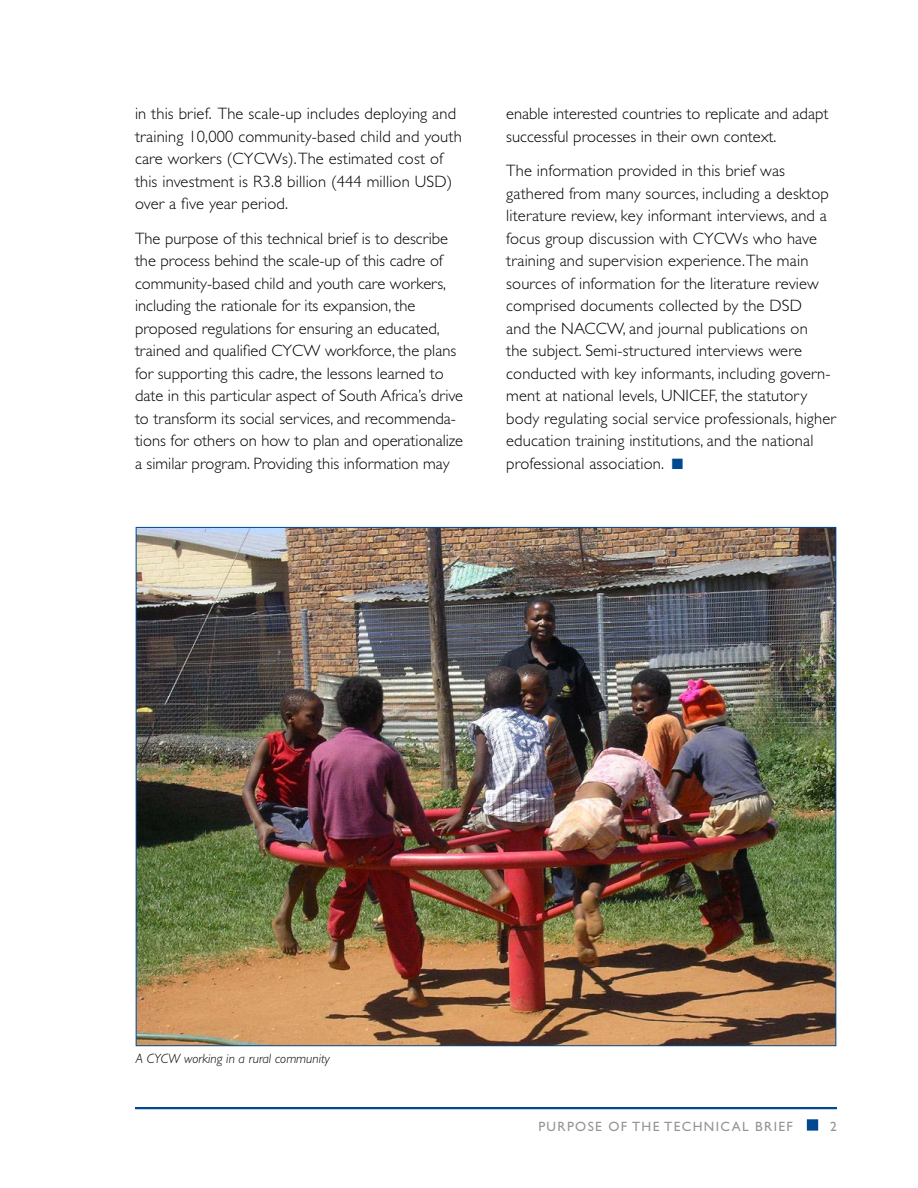
<style>
.page{position:relative;width:918px;height:1188px;background:#fff}
.page>*{position:absolute;margin:0;border:0;box-sizing:border-box;transform-origin:0 0}
.t1{font:300 16.5px/22.5px "Gill Sans Std";letter-spacing:.01em;color:#000}
.t2{font:italic 300 13.5px "Gill Sans Std";color:#000}
.t3{font:13.5px "Gill Sans Std";letter-spacing:.1em;color:#939598}
.s1{color:#004990}
</style>
<div class="page">
<div style="left:807px;top:1119px;width:11px;height:12px;border:3px solid #004990"></div>
<hr style="left:135px;top:1107px;width:702px;height:2px;background:#004990">
<img style="left:138px;top:529px;width:696px;height:515px">
<p class="t1" style="left:135px;top:103px;width:328px">in this brief. The scale-up includes deploying and training 10,000 community-based child and youth care workers (CYCWs). The estimated cost of this investment is R3.8 billion (444 million USD) over a five year period.</p>
<p class="t1" style="left:135px;top:227px;width:330px">The purpose of this technical brief is to describe the process behind the scale-up of this cadre of community-based child and youth care workers, including the rationale for its expansion, the proposed regulations for ensuring an educated, trained and qualified CYCW workforce, the plans for supporting this cadre, the lessons learned to date in this particular aspect of South Africa’s drive to transform its social services, and recommenda&shy;tions for others on how to plan and operationalize a similar program. Providing this information may</p>
<p class="t1" style="left:506px;top:103px;width:324px">enable interested countries to replicate and adapt successful processes in their own context.</p>
<p class="t1" style="left:506px;top:160px;width:324px">The information provided in this brief was gathered from many sources, including a desktop literature review, key informant interviews, and a focus group discussion with CYCWs who have training and supervision experience. The main sources of information for the literature review comprised documents collected by the DSD and the NACC</p>
<p class="t1" style="left:506px;top:317px;width:331px;text-indent:101px">W, and journal publications on<br>the subject. Semi-structured interviews were conducted with key informants, including govern&shy;ment at national levels, UN ICEF, the statutory body regulating social service professionals, higher education training institutions, and the national professional association. <span class="s1">■</span></p>
<p class="t2" style="left:136px;top:1051px;width:196px">A CYCW working in a rural community</p>
<p class="t3" style="left:538px;top:1118px;width:300px">PURPOSE OF THE TECHNICAL BRIEF <span class="s1">■</span> 2</p>
</div>
